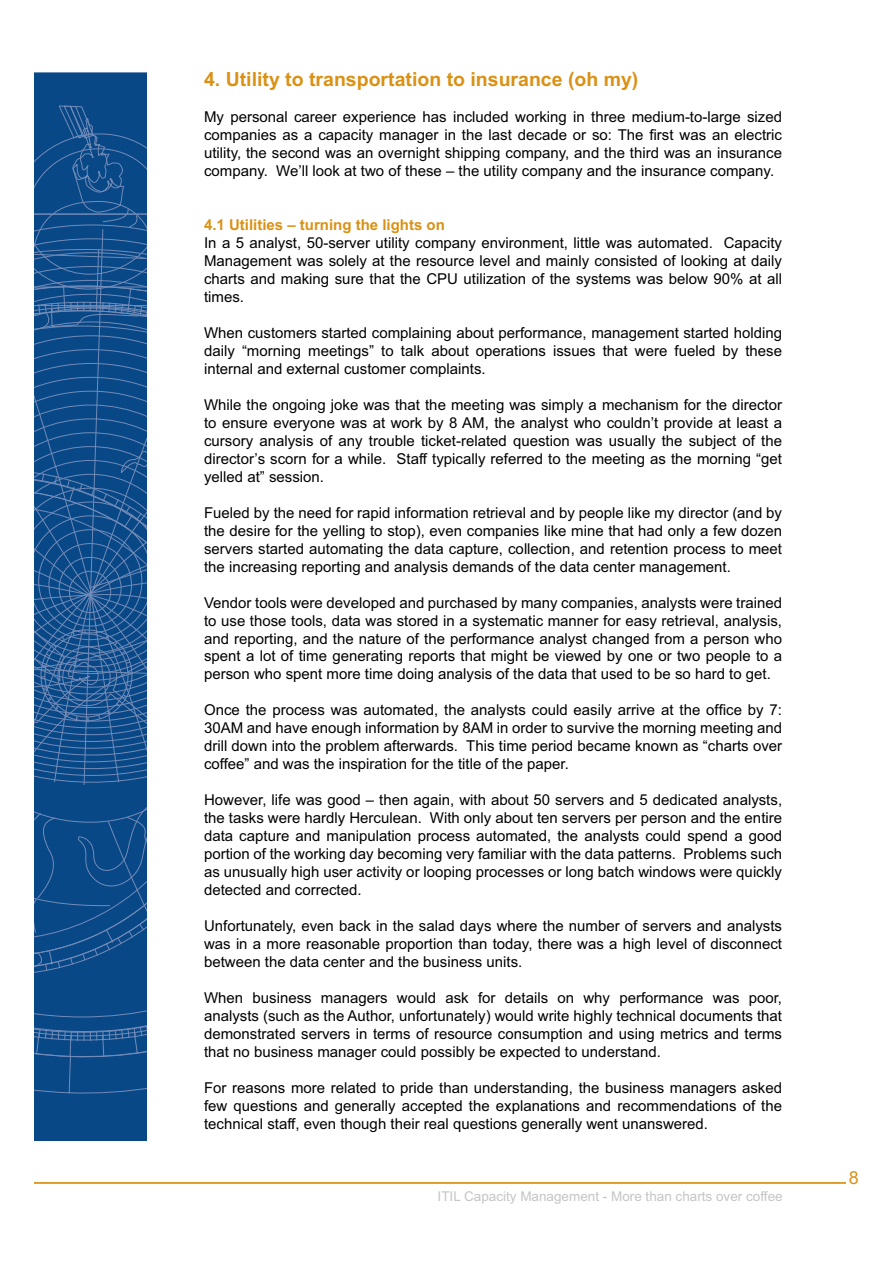
<style>
.page{position:relative;width:893px;height:1263px;background:#fff}
.page>*{position:absolute;margin:0;border:0;box-sizing:border-box;transform-origin:0 0}
.t1{font:700 19.5px "Arial";color:#da9114}
.t2{font:18px "Arial";color:#da9114}
.t3{font:15px/18px "Arial";color:#000;text-align:justify}
.t4{font:700 15px "Arial";color:#da9114}
.t5{font:13.5px "Arial";color:#c5c5c5}
</style>
<div class="page">
<hr style="left:34px;top:1182px;width:812px;height:2px;background:#da9114">
<div style="left:34px;top:72px;width:112px;height:1069px;background:#084887"></div>
<div style="left:34px;top:1064px;width:112px;height:37px;background:#084887"></div>
<svg style="left:34px;top:1006px;width:112px;height:26px;background:#0d4b89"></svg>
<svg style="left:34px;top:1027px;width:44px;height:67px;background:#15508d"></svg>
<svg style="left:84px;top:1025px;width:63px;height:33px;background:#1c5490"></svg>
<svg style="left:34px;top:105px;width:113px;height:901px;background:#17518e"></svg>
<h1 class="t1" style="left:204px;top:72px;width:436px">4. Utility to transportation to insurance (oh my)</h1>
<p class="t3" style="left:204px;top:109px;width:579px">My personal career experience has included working in three medium-to-large sized companies as a capacity manager in the last decade or so: The first was an electric utility, the second was an overnight shipping company, and the third was an insurance company. We’ll look at two of these – the utility company and the insurance company.</p>
<p class="t4" style="left:204px;top:219px;width:242px">4.1 Utilities – turning the lights on</p>
<p class="t3" style="left:204px;top:235px;width:579px">In a 5 analyst, 50-server utility company environment, little was automated. Capacity Management was solely at the resource level and mainly consisted of looking at daily charts and making sure that the CPU utilization of the systems was below 90% at all times.</p>
<p class="t3" style="left:204px;top:325px;width:580px">When customers started complaining about performance, management started holding daily “morning meetings” to talk about operations issues that were fueled by these internal and external customer complaints.</p>
<p class="t3" style="left:204px;top:397px;width:580px">While the ongoing joke was that the meeting was simply a mechanism for the director to ensure everyone was at work by 8 AM, the analyst who couldn’t provide at least a cursory analysis of any trouble ticket-related question was usually the subject of the director’s scorn for a while. Staff typically referred to the meeting as the morning “get yelled at” session.</p>
<p class="t3" style="left:204px;top:505px;width:580px">Fueled by the need for rapid information retrieval and by people like my director (and by the desire for the yelling to stop), even companies like mine that had only a few dozen servers started automating the data capture, collection, and retention process to meet the increasing reporting and analysis demands of the data center management.</p>
<p class="t3" style="left:204px;top:595px;width:580px">Vendor tools were developed and purchased by many companies, analysts were trained to use those tools, data was stored in a systematic manner for easy retrieval, analysis, and reporting, and the nature of the performance analyst changed from a person who spent a lot of time generating reports that might be viewed by one or two people to a person who spent more time doing analysis of the data that used to be so hard to get.</p>
<p class="t3" style="left:204px;top:703px;width:580px">Once the process was automated, the analysts could easily arrive at the office by 7:<br>30AM and have enough information by 8AM in order to survive the morning meeting and drill down into the problem afterwards. This time period became known as “charts over coffee” and was the inspiration for the title of the paper.</p>
<p class="t3" style="left:204px;top:793px;width:580px">However, life was good – then again, with about 50 servers and 5 dedicated analysts, the tasks were hardly Herculean. With only about ten servers per person and the entire data capture and manipulation process automated, the analysts could spend a good portion of the working day becoming very familiar with the data patterns. Problems such as unusually high user activity or looping processes or long batch windows were quickly detected and corrected.</p>
<p class="t3" style="left:204px;top:919px;width:580px">Unfortunately, even back in the salad days where the number of servers and analysts was in a more reasonable proportion than today, there was a high level of disconnect between the data center and the business units.</p>
<p class="t3" style="left:204px;top:991px;width:580px">When business managers would ask for details on why performance was poor, analysts (such as the Author, unfortunately) would write highly technical documents that demonstrated servers in terms of resource consumption and using metrics and terms that no business manager could possibly be expected to understand.</p>
<p class="t3" style="left:204px;top:1081px;width:580px">For reasons more related to pride than understanding, the business managers asked few questions and generally accepted the explanations and recommendations of the technical staff, even though their real questions generally went unanswered.</p>
<p class="t5" style="left:438px;top:1191px;width:347px">ITIL Capacity Management - More than charts over coffee</p>
<p class="t2" style="left:849px;top:1171px;width:12px">8</p>
</div>
